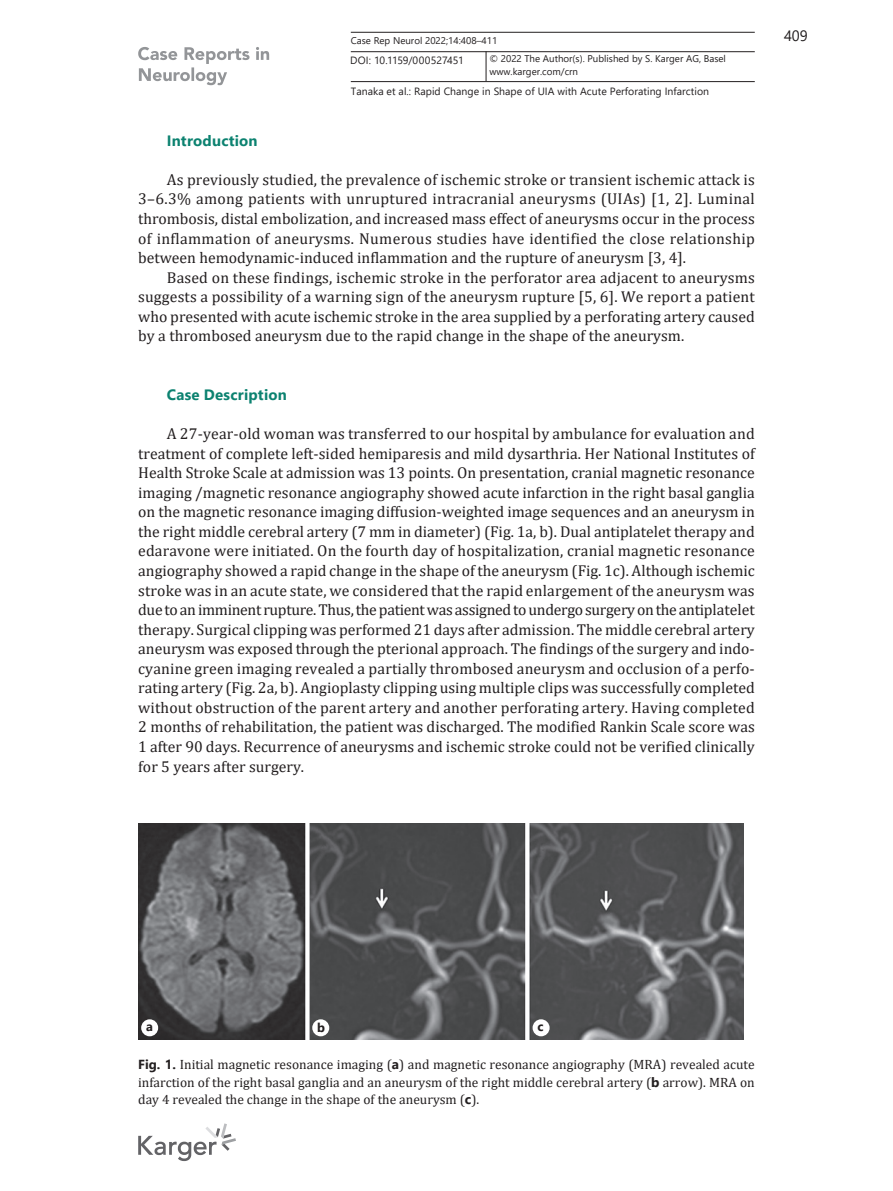
<style>
.page{position:relative;width:893px;height:1191px;background:#fff}
.page>*{position:absolute;margin:0;border:0;box-sizing:border-box;transform-origin:0 0}
.t1{font:15.75px/19.5px "Cambria";color:#231f20;text-align:justify}
.t2{font:700 15px "Segoe UI";letter-spacing:.01em;color:#0c8270}
.t3{font:15px "Segoe UI";color:#231f20}
.t4{font:13.5px/17.4px "Cambria";color:#231f20;text-align:justify}
.t5{font:700 12.75px "Segoe UI";color:#231f20}
.t6{font:10.5px "Segoe UI";letter-spacing:.005em;color:#231f20}
.t7{font:9.75px "Segoe UI";color:#231f20}
.s1{font-family:"Segoe UI";font-weight:700;font-size:13.2px}
.s2{font-family:"Segoe UI";font-weight:700}
</style>
<div class="page">
<svg style="left:138px;top:47px;width:131px;height:38px"></svg>
<hr style="left:351px;top:51px;width:404px;height:1px;background:#231f20">
<hr style="left:351px;top:81px;width:404px;height:1px;background:#231f20">
<hr style="left:351px;top:32px;width:404px;height:1px;background:#231f20">
<hr style="left:486px;top:51px;width:1px;height:30px;background:#231f20">
<svg style="left:138px;top:1123px;width:98px;height:38px"></svg>
<img style="left:138px;top:823px;width:605px;height:216px">
<div style="left:141px;top:1019px;width:17px;height:17px;background:#fff;border-radius:50%"></div>
<div style="left:312px;top:1019px;width:17px;height:17px;background:#fff;border-radius:50%"></div>
<div style="left:533px;top:1019px;width:17px;height:17px;background:#fff;border-radius:50%"></div>
<p class="t7" style="left:351px;top:31px;width:148px">Case Rep Neurol 2022;14:408–411</p>
<p class="t6" style="left:350px;top:50px;width:115px">DOI: 10.1159/000527451</p>
<p class="t7" style="left:489px;top:50px;width:238px">© 2022 The Author(s). Published by S. Karger AG, Basel</p>
<p class="t7" style="left:489px;top:62px;width:90px">www.karger.com/crn</p>
<p class="t6" style="left:351px;top:81px;width:360px">Tanaka et al.: Rapid Change in Shape of UIA with Acute Perforating Infarction</p>
<p class="t2" style="left:167px;top:126px;width:92px">Introduction</p>
<p class="t1" style="left:138px;top:170px;width:618px;text-indent:29px">As previously studied, the prevalence of ischemic stroke or transient ischemic attack is 3–6.3% among patients with unruptured intracranial aneurysms (UIAs) [1, 2]. Luminal thrombosis, distal embolization, and increased mass effect of aneurysms occur in the process of inflammation of aneurysms. Numerous studies have identified the close relationship between hemodynamic-induced inflammation and the rupture of aneurysm [3, 4].</p>
<p class="t1" style="left:138px;top:267px;width:618px;text-indent:29px">Based on these findings, ischemic stroke in the perforator area adjacent to aneurysms suggests a possibility of a warning sign of the aneurysm rupture [5, 6]. We report a patient who presented with acute ischemic stroke in the area supplied by a perforating artery caused by a thrombosed aneurysm due to the rapid change in the shape of the aneurysm.</p>
<p class="t2" style="left:167px;top:380px;width:121px">Case Description</p>
<p class="t1" style="left:138px;top:424px;width:618px;text-indent:29px">A 27-year-old woman was transferred to our hospital by ambulance for evaluation and treatment of complete left-sided hemiparesis and mild dysarthria. Her National Institutes of Health Stroke Scale at admission was 13 points. On presentation, cranial magnetic resonance imaging /magnetic resonance angiography showed acute infarction in the right basal ganglia on the magnetic resonance imaging diffusion-weighted image sequences and an aneurysm in the right middle cerebral artery (7 mm in diameter) (Fig. 1a, b). Dual antiplatelet therapy and edaravone were initiated. On the fourth day of hospitalization, cranial magnetic resonance angiography showed a rapid change in the shape of the aneurysm (Fig. 1c). Although ischemic stroke was in an acute state, we considered that the rapid enlargement of the aneurysm was due to an imminent rupture. Thus, the patient was assigned to undergo surgery on the antiplatelet therapy. Surgical clipping was performed 21 days after admission. The middle cerebral artery aneurysm was exposed through the pterional approach. The findings of the surgery and indo&shy;cyanine green imaging revealed a partially thrombosed aneurysm and occlusion of a perfo&shy;rating artery (Fig. 2a, b). Angioplasty clipping using multiple clips was successfully completed without obstruction of the parent artery and another perforating artery. Having completed 2 months of rehabilitation, the patient was discharged. The modified Rankin Scale score was 1 after 90 days. Recurrence of aneurysms and ischemic stroke could not be verified clinically for 5 years after surgery.</p>
<p class="t3" style="left:784px;top:22px;width:25px">409</p>
<p class="t5" style="left:146px;top:1014px;width:8px">a</p>
<p class="t5" style="left:317px;top:1015px;width:9px">b</p>
<p class="t5" style="left:538px;top:1014px;width:8px">c</p>
<p class="t4" style="left:138px;top:1055px;width:618px"><span class="s1">Fig. 1.</span> Initial magnetic resonance imaging (<span class="s2">a</span>) and magnetic resonance angiography (MRA) revealed acute infarction of the right basal ganglia and an aneurysm of the right middle cerebral artery (<span class="s2">b</span> arrow). MRA on day 4 revealed the change in the shape of the aneurysm (<span class="s2">c</span>).</p>
</div>
